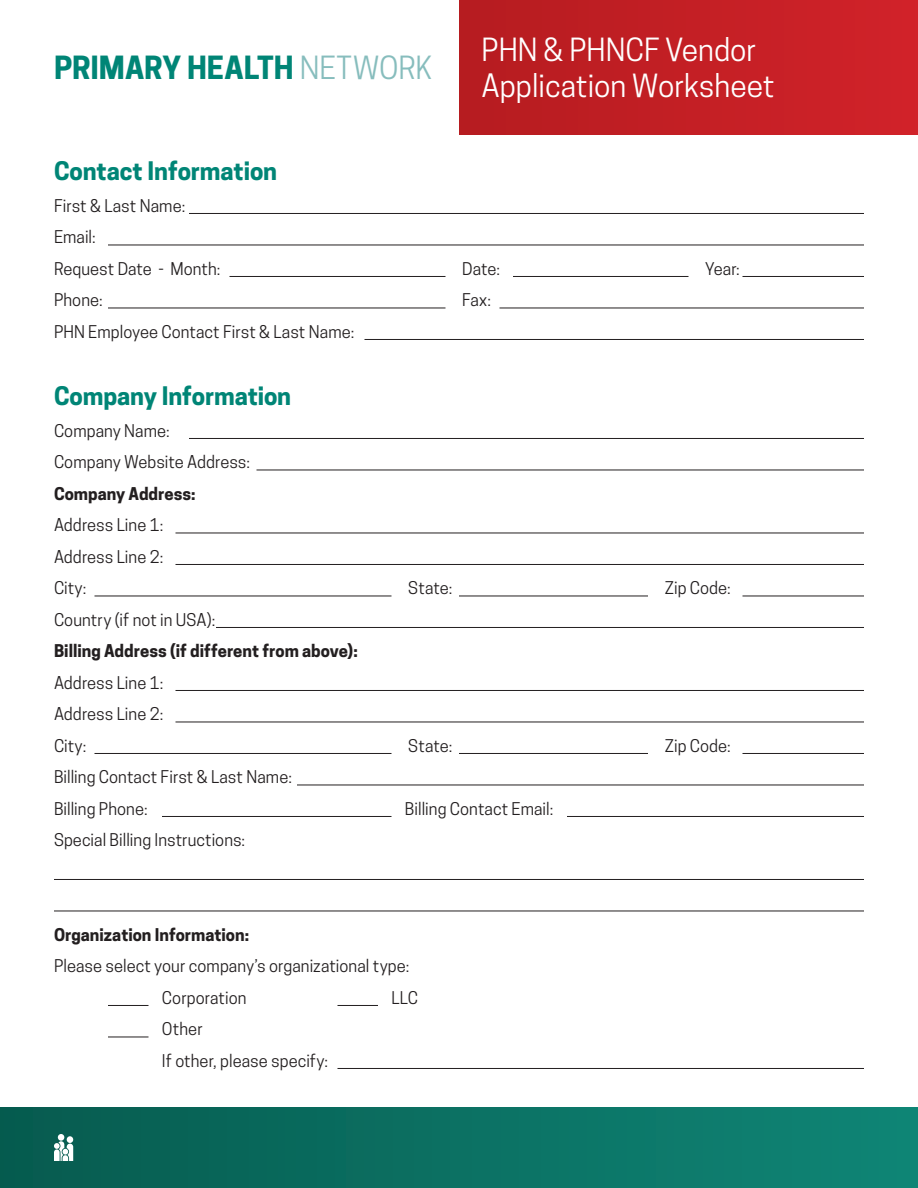
<style>
.page{position:relative;width:918px;height:1188px;background:#fff}
.page>*{position:absolute;margin:0;border:0;box-sizing:border-box;transform-origin:0 0}
.t1{font:30px/36px "Cooper Hewitt";color:#fff}
.t2{font:700 30px "Cooper Hewitt";letter-spacing:-.005em;color:#008576}
.t3{font:700 24px "Cooper Hewitt";letter-spacing:-.005em;color:#008576}
.t4{font:16.5px "Cooper Hewitt";letter-spacing:.005em;color:#231f20}
.t5{font:700 16.5px "Cooper Hewitt";color:#231f20}
.s1{font-weight:400;color:#87bdbd}
</style>
<div class="page">
<div style="left:459px;top:0;width:459px;height:135px;background:linear-gradient(to right,#b51c20,#d12229)"></div>
<div style="left:0;top:1107px;width:918px;height:81px;background:linear-gradient(to right,#075b4f,#0f8676)"></div>
<div style="left:67px;top:1136px;width:6px;height:7px;background:#fff;border-radius:50%"></div>
<div style="left:58px;top:1134px;width:6px;height:7px;background:#fff;border-radius:50%"></div>
<svg style="left:54px;top:1141px;width:19px;height:20px"></svg>
<hr style="left:189px;top:213px;width:675px;height:1px;background:#231f20">
<hr style="left:108px;top:245px;width:756px;height:1px;background:#231f20">
<hr style="left:230px;top:276px;width:216px;height:1px;background:#231f20">
<hr style="left:513px;top:276px;width:175px;height:1px;background:#231f20">
<hr style="left:742px;top:276px;width:122px;height:1px;background:#231f20">
<hr style="left:108px;top:308px;width:338px;height:1px;background:#231f20">
<hr style="left:500px;top:308px;width:364px;height:1px;background:#231f20">
<hr style="left:364px;top:339px;width:500px;height:1px;background:#231f20">
<hr style="left:189px;top:438px;width:675px;height:1px;background:#231f20">
<hr style="left:256px;top:470px;width:608px;height:1px;background:#231f20">
<hr style="left:176px;top:533px;width:688px;height:1px;background:#231f20">
<hr style="left:176px;top:564px;width:688px;height:1px;background:#231f20">
<hr style="left:94px;top:596px;width:298px;height:1px;background:#231f20">
<hr style="left:459px;top:596px;width:189px;height:1px;background:#231f20">
<hr style="left:742px;top:596px;width:122px;height:1px;background:#231f20">
<hr style="left:216px;top:627px;width:648px;height:1px;background:#231f20">
<hr style="left:176px;top:690px;width:688px;height:1px;background:#231f20">
<hr style="left:176px;top:722px;width:688px;height:1px;background:#231f20">
<hr style="left:94px;top:753px;width:298px;height:1px;background:#231f20">
<hr style="left:459px;top:753px;width:189px;height:1px;background:#231f20">
<hr style="left:742px;top:753px;width:122px;height:1px;background:#231f20">
<hr style="left:297px;top:785px;width:567px;height:1px;background:#231f20">
<hr style="left:162px;top:816px;width:230px;height:1px;background:#231f20">
<hr style="left:567px;top:816px;width:297px;height:1px;background:#231f20">
<hr style="left:54px;top:879px;width:810px;height:1px;background:#231f20">
<hr style="left:54px;top:911px;width:810px;height:1px;background:#231f20">
<hr style="left:108px;top:1005px;width:40px;height:1px;background:#231f20">
<hr style="left:338px;top:1005px;width:40px;height:1px;background:#231f20">
<hr style="left:108px;top:1037px;width:40px;height:1px;background:#231f20">
<hr style="left:338px;top:1068px;width:526px;height:1px;background:#231f20">
<h1 class="t2" style="left:54px;top:50px;width:380px">PRIMARY HEALTH <span class="s1">NETWORK</span></h1>
<p class="t1" style="left:482px;top:32px;width:295px">PHN &amp; PHNCF Vendor<br>Application Worksheet</p>
<p class="t3" style="left:54px;top:157px;width:225px">Contact Information</p>
<p class="t4" style="left:54px;top:196px;width:133px">First &amp; Last Name:</p>
<p class="t4" style="left:54px;top:227px;width:43px">Email:</p>
<p class="t4" style="left:54px;top:259px;width:168px">Request Date - Month:</p>
<p class="t4" style="left:462px;top:259px;width:39px">Date:</p>
<p class="t4" style="left:705px;top:259px;width:36px">Year:</p>
<p class="t4" style="left:54px;top:290px;width:50px">Phone:</p>
<p class="t4" style="left:462px;top:290px;width:30px">Fax:</p>
<p class="t4" style="left:54px;top:322px;width:302px">PHN Employee Contact First &amp; Last Name:</p>
<p class="t3" style="left:54px;top:382px;width:239px">Company Information</p>
<p class="t4" style="left:54px;top:421px;width:117px">Company Name:</p>
<p class="t4" style="left:54px;top:452px;width:198px">Company Website Address:</p>
<p class="t5" style="left:54px;top:484px;width:143px">Company Address:</p>
<p class="t4" style="left:54px;top:515px;width:111px">Address Line 1:</p>
<p class="t4" style="left:54px;top:547px;width:111px">Address Line 2:</p>
<p class="t4" style="left:54px;top:578px;width:34px">City:</p>
<p class="t4" style="left:408px;top:578px;width:45px">State:</p>
<p class="t4" style="left:665px;top:578px;width:68px">Zip Code:</p>
<p class="t4" style="left:54px;top:610px;width:163px">Country (if not in USA):</p>
<p class="t5" style="left:54px;top:641px;width:305px">Billing Address (if different from above):</p>
<p class="t4" style="left:54px;top:673px;width:111px">Address Line 1:</p>
<p class="t4" style="left:54px;top:704px;width:111px">Address Line 2:</p>
<p class="t4" style="left:54px;top:736px;width:34px">City:</p>
<p class="t4" style="left:408px;top:736px;width:45px">State:</p>
<p class="t4" style="left:665px;top:736px;width:68px">Zip Code:</p>
<p class="t4" style="left:54px;top:767px;width:239px">Billing Contact First &amp; Last Name:</p>
<p class="t4" style="left:54px;top:799px;width:95px">Billing Phone:</p>
<p class="t4" style="left:405px;top:799px;width:150px">Billing Contact Email:</p>
<p class="t4" style="left:54px;top:830px;width:193px">Special Billing Instructions:</p>
<p class="t5" style="left:54px;top:925px;width:197px">Organization Information:</p>
<p class="t4" style="left:54px;top:956px;width:357px">Please select your company’s organizational type:</p>
<p class="t4" style="left:162px;top:988px;width:86px">Corporation</p>
<p class="t4" style="left:391px;top:988px;width:28px">LLC</p>
<p class="t4" style="left:162px;top:1019px;width:42px">Other</p>
<p class="t4" style="left:162px;top:1051px;width:168px">If other, please specify:</p>
</div>
